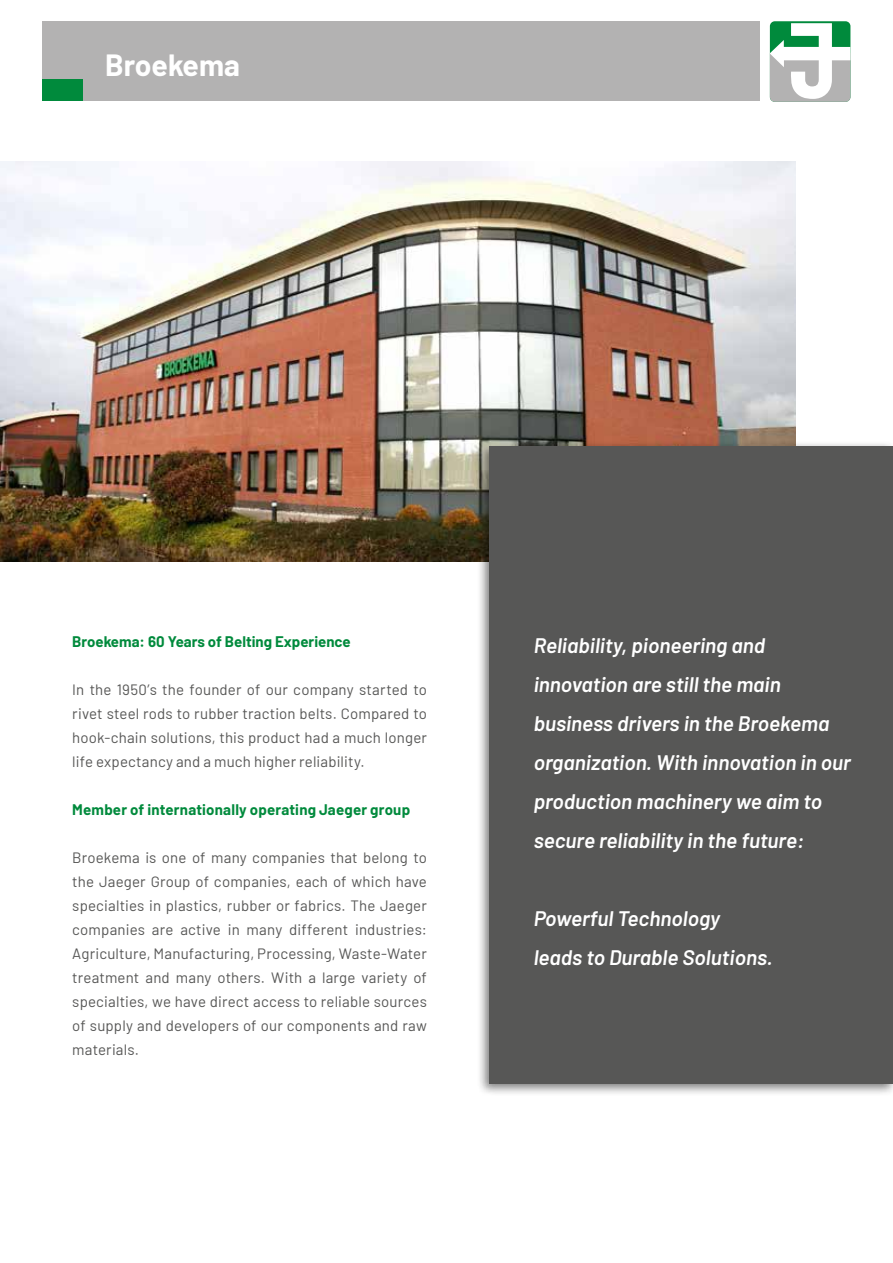
<style>
.page{position:relative;width:893px;height:1263px;background:#fff}
.page>*{position:absolute;margin:0;border:0;box-sizing:border-box;transform-origin:0 0}
.t1{font:700 30px "Barlow";color:#fff}
.t2{font:italic 600 21px/39px "Barlow";color:#fff}
.t3{font:15px/24px "Barlow";letter-spacing:.01em;color:#575756;text-align:justify}
.t4{font:700 15px "Barlow";letter-spacing:.01em;color:#008a3c}
</style>
<div class="page">
<div style="left:43px;top:21px;width:717px;height:80px;background:#b3b2b2"></div>
<div style="left:43px;top:79px;width:40px;height:22px;background:#008a3c"></div>
<div style="left:770px;top:21px;width:80px;height:81px;background:#008a3c;border-radius:5px"></div>
<svg style="left:770px;top:23px;width:80px;height:79px"></svg>
<img style="left:0;top:161px;width:795px;height:400px">
<div style="left:477px;top:441px;width:416px;height:656px;background:#000;opacity:.5"></div>
<div style="left:489px;top:446px;width:404px;height:638px;background:#575756"></div>
<h1 class="t1" style="left:105px;top:43px;width:136px">Broekema</h1>
<p class="t4" style="left:72px;top:630px;width:280px">Broekema: 60 Years of Belting Experience</p>
<p class="t3" style="left:72px;top:676px;width:356px">In the 1950’s the founder of our company started to rivet steel rods to rubber traction belts. Compared to hook-chain solutions, this product had a much longer life expectancy and a much higher reliability.</p>
<p class="t4" style="left:72px;top:798px;width:339px">Member of internationally operating Jaeger group</p>
<p class="t3" style="left:72px;top:844px;width:356px">Broekema is one of many companies that belong to the Jaeger Group of companies, each of which have specialties in plastics, rubber or fabrics. The Jaeger companies are active in many different industries:<br>Agriculture, Manufacturing, Processing, Waste-Water treatment and many others. With a large variety of specialties, we have direct access to reliable sources of supply and developers of our components and raw materials.</p>
<h2 class="t2" style="left:534px;top:624px;width:319px">Reliability, pioneering and innovation are still the main business drivers in the Broekema organization. With innovation in our production machinery we aim to secure reliability in the future:</h2>
<h2 class="t2" style="left:534px;top:897px;width:241px">Powerful Technology leads to Durable Solutions.</h2>
</div>
